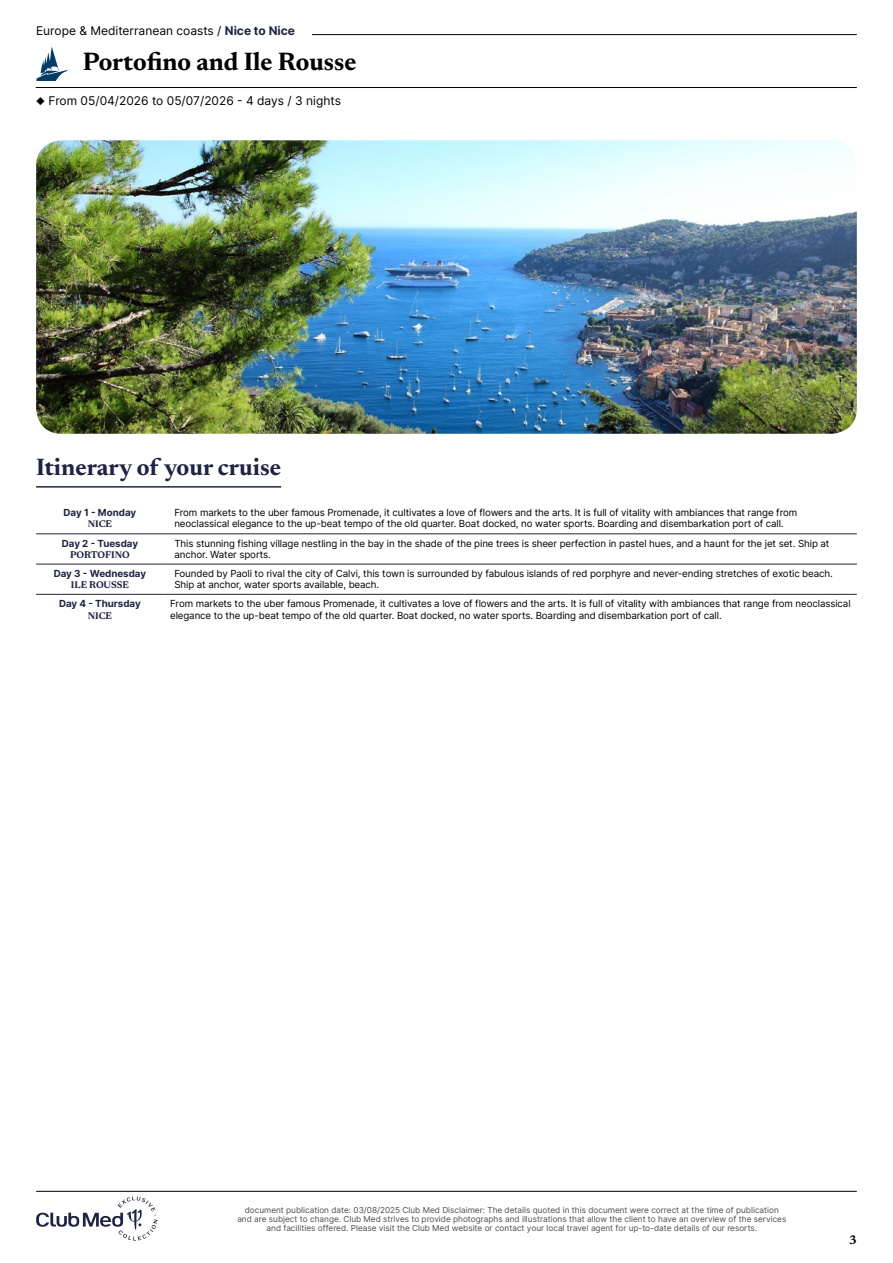
<style>
.page{position:relative;width:893px;height:1263px;background:#fff}
.page>*{position:absolute;margin:0;border:0;box-sizing:border-box;transform-origin:0 0}
.t1{font:700 25.5px "Newsreader 24 pt";color:#000}
.t2{font:700 24px "Newsreader 24 pt";color:#1e2346}
.t3{font:700 12.6px "Newsreader 24 pt";color:#000}
.t4{font:12px "Inter";color:#000}
.t5{font:9.75px/11.2px "Inter";letter-spacing:-.01em;color:#000}
.t6{font:700 9.75px "Inter";color:#1e2346}
.t7{font:700 9.75px "Newsreader 24 pt";color:#1e2346}
.t8{font:8.25px/9px "Inter";color:#4d4d4d;text-align:center}
.s1{font-weight:700;color:#1e2346}
</style>
<div class="page">
<hr style="left:107px;top:34px;width:750px;height:1px;background:#000">
<hr style="left:36px;top:87px;width:821px;height:1px;background:#000">
<svg style="left:36px;top:47px;width:32px;height:34px"></svg>
<div style="left:36px;top:26px;width:276px;height:17px;background:#fff"></div>
<img style="left:36px;top:140px;width:821px;height:294px">
<hr style="left:36px;top:486px;width:245px;height:2px;background:#1e2346">
<hr style="left:36px;top:534px;width:128px;height:1px;background:#1e2346">
<hr style="left:164px;top:534px;width:693px;height:1px;background:#1e2346">
<hr style="left:36px;top:564px;width:128px;height:1px;background:#1e2346">
<hr style="left:36px;top:594px;width:128px;height:1px;background:#1e2346">
<hr style="left:164px;top:564px;width:693px;height:1px;background:#1e2346">
<hr style="left:164px;top:594px;width:693px;height:1px;background:#1e2346">
<svg style="left:36px;top:1196px;width:122px;height:44px"></svg>
<hr style="left:36px;top:1191px;width:821px;height:1px;background:#000">
<p class="t4" style="left:36px;top:22px;width:260px">Europe &amp; Mediterranean coasts / <span class="s1">Nice to Nice</span></p>
<h1 class="t1" style="left:83px;top:43px;width:275px">Portofino and Ile Rousse</h1>
<p class="t4" style="left:36px;top:92px;width:306px">◆ From 05/04/2026 to 05/07/2026 - 4 days / 3 nights</p>
<h2 class="t2" style="left:36px;top:450px;width:246px">Itinerary of your cruise</h2>
<p class="t6" style="left:64px;top:506px;width:74px">Day 1 - Monday</p>
<p class="t7" style="left:88px;top:517px;width:26px">NICE</p>
<p class="t5" style="left:174px;top:507px;width:624px">From markets to the uber famous Promenade, it cultivates a love of flowers and the arts. It is full of vitality with ambiances that range from neoclassical elegance to the up-beat tempo of the old quarter. Boat docked, no water sports. Boarding and disembarkation port of call.</p>
<p class="t6" style="left:62px;top:536px;width:78px">Day 2 - Tuesday</p>
<p class="t7" style="left:70px;top:548px;width:61px">PORTOFINO</p>
<p class="t5" style="left:174px;top:537px;width:657px">This stunning fishing village nestling in the bay in the shade of the pine trees is sheer perfection in pastel hues, and a haunt for the jet set. Ship at anchor. Water sports.</p>
<p class="t6" style="left:54px;top:566px;width:94px">Day 3 - Wednesday</p>
<p class="t7" style="left:71px;top:578px;width:60px">ILE ROUSSE</p>
<p class="t5" style="left:174px;top:568px;width:660px">Founded by Paoli to rival the city of Calvi, this town is surrounded by fabulous islands of red porphyre and never-ending stretches of exotic beach.<br>Ship at anchor, water sports available, beach.</p>
<p class="t6" style="left:59px;top:597px;width:83px">Day 4 - Thursday</p>
<p class="t7" style="left:88px;top:608px;width:26px">NICE</p>
<p class="t5" style="left:170px;top:598px;width:682px">From markets to the uber famous Promenade, it cultivates a love of flowers and the arts. It is full of vitality with ambiances that range from neoclassical elegance to the up-beat tempo of the old quarter. Boat docked, no water sports. Boarding and disembarkation port of call.</p>
<p class="t8" style="left:237px;top:1205px;width:551px">document publication date: 03/08/2025 Club Med Disclaimer: The details quoted in this document were correct at the time of publication and are subject to change. Club Med strives to provide photographs and illustrations that allow the client to have an overview of the services and facilities offered. Please visit the Club Med website or contact your local travel agent for up-to-date details of our resorts.</p>
<p class="t3" style="left:849px;top:1230px;width:9px">3</p>
</div>
